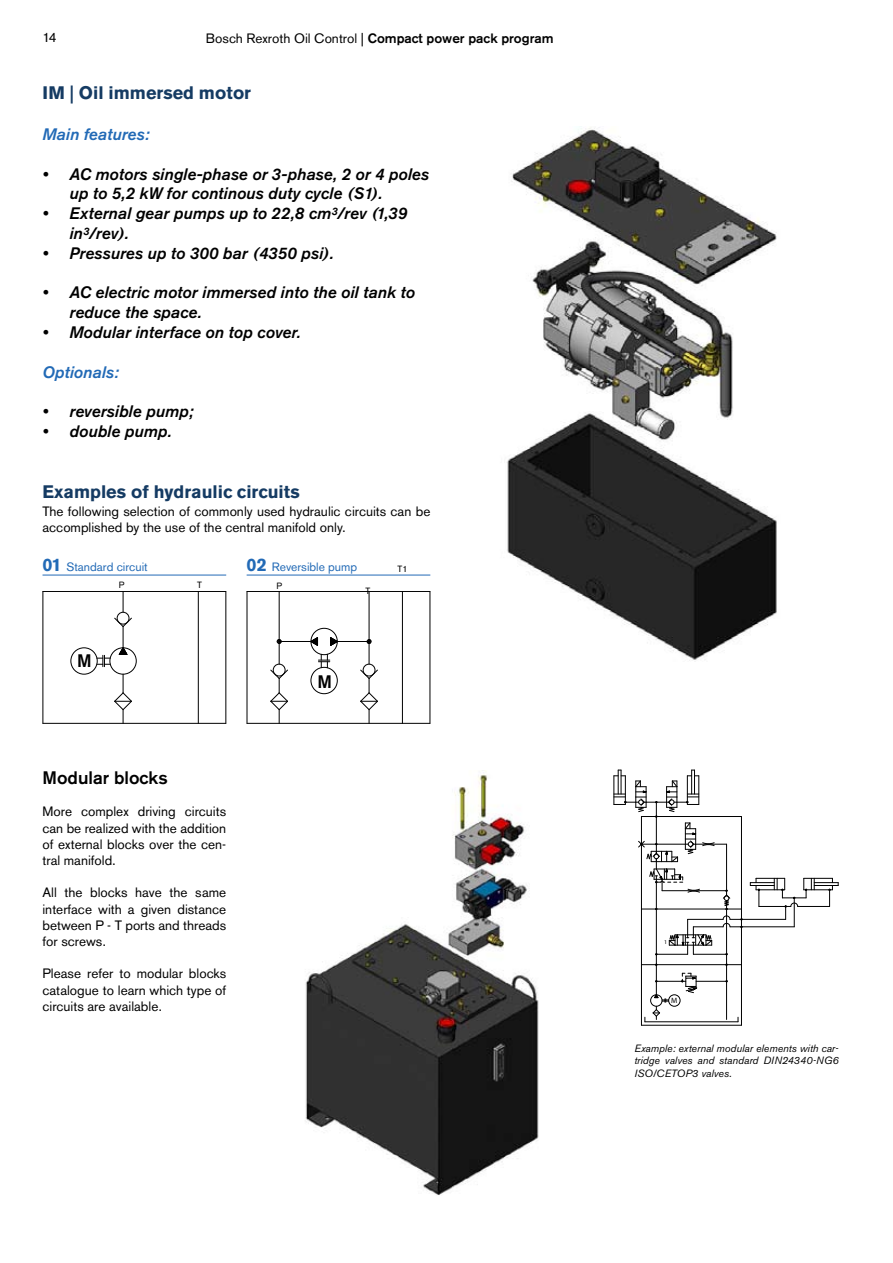
<style>
.page{position:relative;width:893px;height:1263px;background:#fff}
.page>*{position:absolute;margin:0;border:0;box-sizing:border-box;transform-origin:0 0}
.t1{font:700 18px "Akzidenz Grotesk BQ";color:#153b63}
.t2{font:500 18px "Akzidenz Grotesk BQ";color:#000}
.t3{font:italic 500 16.5px/19.8px "Akzidenz Grotesk BQ";color:#000}
.t4{font:italic 500 16.5px "Akzidenz Grotesk BQ";color:#226ab6}
.t5{font:13.5px/16.2px "Akzidenz Grotesk BQ";color:#000;text-align:justify}
.t6{font:12px "Akzidenz Grotesk BQ";color:#226ab6}
.t7{font:italic 10.5px/12.6px "Akzidenz Grotesk BQ";color:#000;text-align:justify}
.t8{font:9px "Akzidenz Grotesk BQ";color:#000}
.t9{font:7.65px "Myriad Pro";color:#000}
.t10{font:5.85px "Myriad Pro";color:#000}
.s1{font-weight:500}
.s2{font-weight:700;font-size:18px}
</style>
<div class="page">
<img style="left:305px;top:770px;width:234px;height:425px">
<hr style="left:730px;top:926px;width:64px;height:1px;background:#000">
<hr style="left:730px;top:919px;width:56px;height:1px;background:#000">
<svg style="left:750px;top:878px;width:89px;height:49px"></svg>
<svg style="left:613px;top:770px;width:130px;height:256px"></svg>
<img style="left:507px;top:127px;width:270px;height:534px">
<hr style="left:43px;top:575px;width:183px;height:1px;background:#226ab6">
<hr style="left:247px;top:575px;width:183px;height:1px;background:#226ab6">
<hr style="left:225px;top:591px;width:1px;height:132px;background:#000">
<hr style="left:43px;top:723px;width:183px;height:1px;background:#000">
<hr style="left:43px;top:591px;width:1px;height:132px;background:#000">
<hr style="left:43px;top:591px;width:183px;height:1px;background:#000">
<div style="left:110px;top:647px;width:27px;height:27px;border:1px solid #000;border-radius:50%"></div>
<svg style="left:114px;top:674px;width:19px;height:49px"></svg>
<div style="left:70px;top:647px;width:28px;height:27px;border:1px solid #000;border-radius:50%"></div>
<hr style="left:198px;top:591px;width:1px;height:132px;background:#000">
<svg style="left:97px;top:592px;width:36px;height:75px"></svg>
<hr style="left:430px;top:591px;width:1px;height:132px;background:#000">
<hr style="left:247px;top:723px;width:183px;height:1px;background:#000">
<hr style="left:247px;top:591px;width:1px;height:132px;background:#000">
<hr style="left:247px;top:591px;width:183px;height:1px;background:#000">
<hr style="left:337px;top:641px;width:32px;height:1px;background:#000">
<svg style="left:330px;top:637px;width:8px;height:9px"></svg>
<svg style="left:310px;top:637px;width:9px;height:9px"></svg>
<hr style="left:279px;top:641px;width:32px;height:1px;background:#000">
<div style="left:363px;top:664px;width:12px;height:12px;border:1px solid #000;border-radius:50%"></div>
<svg style="left:366px;top:638px;width:6px;height:6px"></svg>
<div style="left:311px;top:628px;width:27px;height:27px;border:1px solid #000;border-radius:50%"></div>
<div style="left:273px;top:664px;width:12px;height:12px;border:1px solid #000;border-radius:50%"></div>
<svg style="left:276px;top:638px;width:6px;height:6px"></svg>
<hr style="left:279px;top:591px;width:1px;height:73px;background:#000">
<hr style="left:369px;top:591px;width:1px;height:73px;background:#000">
<svg style="left:270px;top:669px;width:19px;height:54px"></svg>
<svg style="left:360px;top:669px;width:18px;height:54px"></svg>
<div style="left:311px;top:667px;width:27px;height:27px;border:1px solid #000;border-radius:50%"></div>
<svg style="left:318px;top:654px;width:12px;height:14px"></svg>
<hr style="left:402px;top:591px;width:1px;height:132px;background:#000">
<p class="t5" style="left:43px;top:29px;width:16px">14</p>
<p class="t5" style="left:206px;top:30px;width:349px">Bosch Rexroth Oil Control | <span class="s1">Compact power pack program</span></p>
<h1 class="t1" style="left:43px;top:82px;width:210px">IM | Oil immersed motor</h1>
<p class="t4" style="left:43px;top:125px;width:109px">Main features:</p>
<p class="t3" style="left:70px;top:164px;width:361px">AC motors single-phase or 3-phase, 2 or 4 poles up to 5,2 kW for continous duty cycle (S1).<br>External gear pumps up to 22,8 cm³/rev (1,39 in³/rev).<br>Pressures up to 300 bar (4350 psi).</p>
<p class="t3" style="left:70px;top:283px;width:347px">AC electric motor immersed into the oil tank to reduce the space.<br>Modular interface on top cover.</p>
<p class="t4" style="left:43px;top:362px;width:78px">Optionals:</p>
<p class="t3" style="left:70px;top:402px;width:126px">reversible pump; double pump.</p>
<p class="t3" style="left:43px;top:164px;width:7px">•</p>
<p class="t3" style="left:43px;top:204px;width:7px">•</p>
<p class="t3" style="left:43px;top:243px;width:7px">•</p>
<p class="t3" style="left:43px;top:283px;width:7px">•</p>
<p class="t3" style="left:43px;top:322px;width:7px">•</p>
<p class="t3" style="left:43px;top:402px;width:7px">• •</p>
<h1 class="t1" style="left:43px;top:482px;width:259px">Examples of hydraulic circuits</h1>
<p class="t5" style="left:43px;top:503px;width:389px">The following selection of commonly used hydraulic circuits can be accomplished by the use of the central manifold only.</p>
<p class="t6" style="left:43px;top:559px;width:107px"><span class="s2">01</span> Standard circuit</p>
<p class="t6" style="left:247px;top:559px;width:112px"><span class="s2">02</span> Reversible pump</p>
<p class="t8" style="left:119px;top:580px;width:7px">P</p>
<p class="t8" style="left:197px;top:580px;width:6px">T</p>
<p class="t8" style="left:277px;top:581px;width:7px">P</p>
<p class="t8" style="left:365px;top:585px;width:6px">T</p>
<h1 class="t2" style="left:77px;top:650px;width:16px">M</h1>
<h1 class="t2" style="left:318px;top:670px;width:16px">M</h1>
<p class="t8" style="left:398px;top:563px;width:12px">T1</p>
<h1 class="t2" style="left:43px;top:767px;width:127px">Modular blocks</h1>
<p class="t5" style="left:43px;top:804px;width:185px">More complex driving circuits can be realized with the addition of external blocks over the cen&shy;tral manifold.</p>
<p class="t5" style="left:43px;top:885px;width:185px">All the blocks have the same interface with a given distance between P - T ports and threads for screws.</p>
<p class="t5" style="left:43px;top:966px;width:185px">Please refer to modular blocks catalogue to learn which type of circuits are available.</p>
<p class="t10" style="left:664px;top:938px;width:4px">1</p>
<p class="t9" style="left:671px;top:996px;width:8px">M</p>
<p class="t7" style="left:634px;top:1042px;width:206px">Example: external modular elements with car&shy;tridge valves and standard DIN24340-NG6<br>ISO/CETOP3 valves.</p>
</div>
